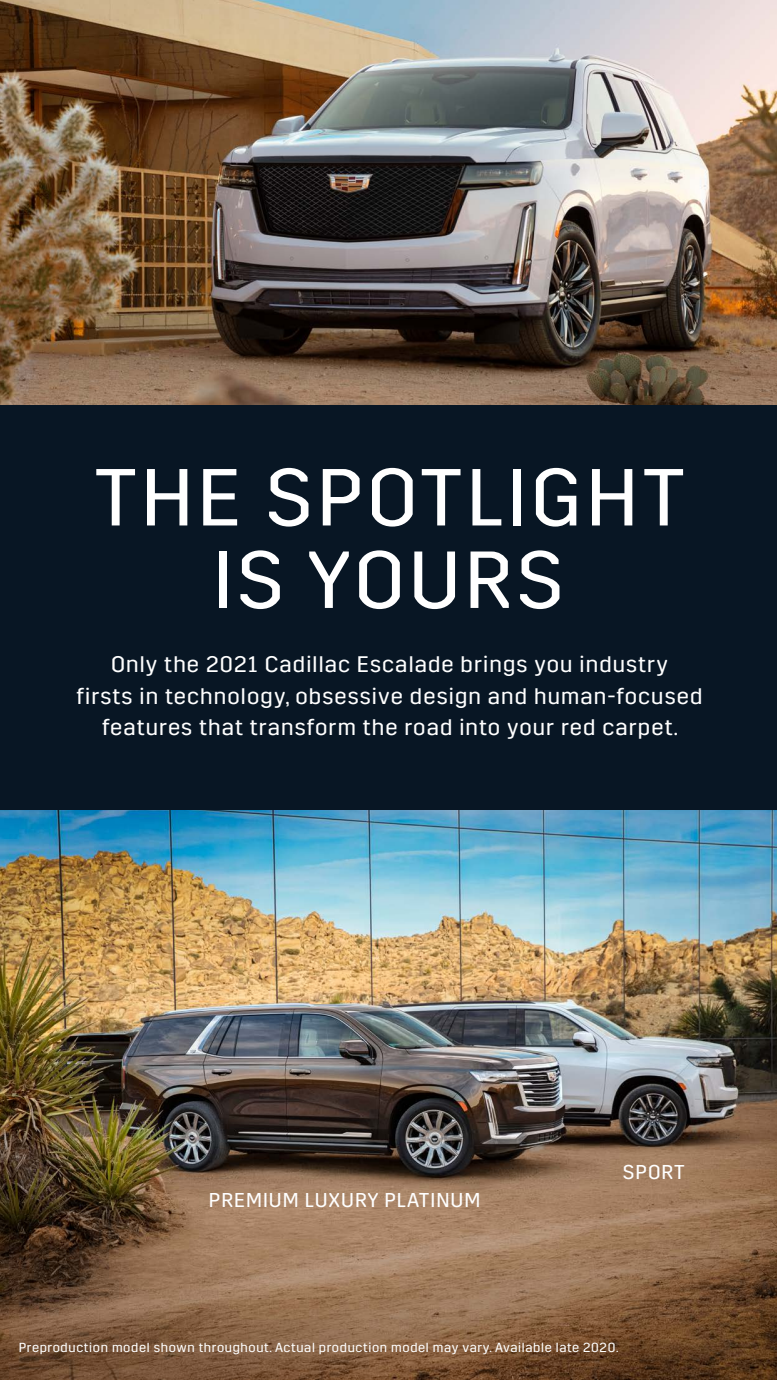
<style>
.page{position:relative;width:777px;height:1380px;background:#fff}
.page>*{position:absolute;margin:0;border:0;box-sizing:border-box;transform-origin:0 0}
.t1{font:80.62px/82.5px "Cadillac Sans A";letter-spacing:.05em;color:#fff;text-align:center}
.t2{font:22.5px/31.2px "Cadillac Sans A";letter-spacing:.05em;color:#fff;text-align:center}
.t3{font:20px "Cadillac Sans A";letter-spacing:.05em;color:#fff}
.t4{font:13.12px "Cadillac Sans A";letter-spacing:.05em;color:#fff}
</style>
<div class="page">
<img style="left:0;top:810px;width:776px;height:570px">
<img style="left:0;top:0;width:776px;height:405px">
<div style="left:0;top:405px;width:776px;height:405px;background:#081624"></div>
<h1 class="t1" style="left:94px;top:457px;width:592px">THE SPOTLIGHT<br>IS YOURS</h1>
<p class="t2" style="left:76px;top:649px;width:627px">Only the 2021 Cadillac Escalade brings you industry<br>firsts in technology, obsessive design and human-focused features that transform the road into your red carpet.</p>
<p class="t3" style="left:209px;top:1189px;width:273px">PREMIUM LUXURY PLATINUM</p>
<p class="t3" style="left:622px;top:1161px;width:63px">SPORT</p>
<p class="t4" style="left:19px;top:1340px;width:601px">Preproduction model shown throughout. Actual production model may vary. Available late 2020.</p>
</div>
